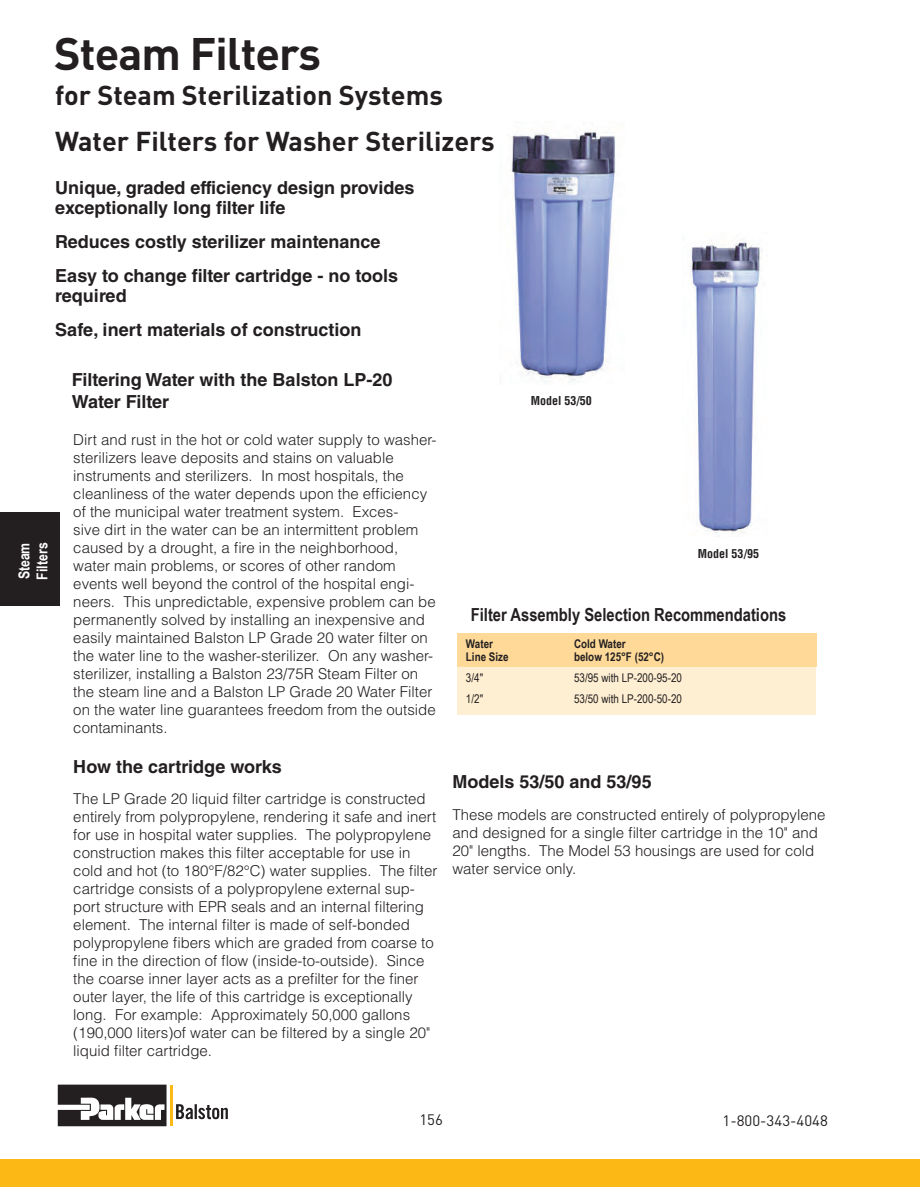
<style>
.page{position:relative;width:920px;height:1187px;background:#fff}
.page>*{position:absolute;margin:0;border:0;box-sizing:border-box;transform-origin:0 0}
.t1{font:700 45px "DINOT";letter-spacing:-.02em;color:#231f20}
.t2{font:700 27px/46.8px "DINOT";color:#231f20}
.t3{font:700 18px/33.8px "Helvetica LT Std";color:#231f20}
.t4{font:700 18px "Arial Narrow";color:#231f20}
.t5{font:300 15px/18px "Helvetica";color:#231f20}
.t6{font:15px "DINOT";color:#231f20}
.t7{font:700 15px/18px "Arial Narrow";color:#fff}
.t8{font:12px "Arial Narrow";color:#231f20}
.t9{font:700 12px "Arial Narrow";color:#231f20}
.t10{font:700 condensed 12px "Helvetica LT Std";color:#231f20}
</style>
<div class="page">
<div style="left:0;top:513px;width:60px;height:93px;background:#231f20"></div>
<svg style="left:176px;top:1104px;width:52px;height:15px"></svg>
<svg style="left:58px;top:1085px;width:108px;height:41px"></svg>
<hr style="left:170px;top:1085px;width:2px;height:41px;background:#fcb814">
<div style="left:0;top:1159px;width:919px;height:28px;background:#fcb814"></div>
<div style="left:457px;top:640px;width:358px;height:75px;background:#feefd2"></div>
<div style="left:457px;top:633px;width:358px;height:34px;background:#fed998"></div>
<img style="left:511px;top:131px;width:105px;height:251px">
<img style="left:690px;top:239px;width:73px;height:294px">
<h1 class="t1" style="left:54px;top:23px;width:268px">Steam Filters</h1>
<h2 class="t2" style="left:55px;top:70px;width:441px">for Steam Sterilization Systems<br>Water Filters for Washer Sterilizers</h2>
<p class="t3" style="left:55px;top:177px;width:360px;line-height:20.2px">Unique, graded efficiency design provides exceptionally long filter life</p>
<p class="t3" style="left:55px;top:225px;width:344px">Reduces costly sterilizer maintenance<br>Easy to change filter cartridge - no tools</p>
<p class="t3" style="left:55px;top:279px;width:307px">required<br>Safe, inert materials of construction</p>
<p class="t7" style="left:14px;top:580px;width:38px;rotate:-90deg">Steam<br>Filters</p>
<p class="t3" style="left:72px;top:369px;width:322px;line-height:21.6px">Filtering Water with the Balston LP-20<br>Water Filter</p>
<p class="t5" style="left:73px;top:431px;width:364px">Dirt and rust in the hot or cold water supply to washer&shy;sterilizers leave deposits and stains on valuable instruments and sterilizers. In most hospitals, the cleanliness of the water depends upon the efficiency of the municipal water treatment system. Exces-<br>sive dirt in the water can be an intermittent problem caused by a drought, a fire in the neighborhood, water main problems, or scores of other random events well beyond the control of the hospital engi&shy;neers. This unpredictable, expensive problem can be permanently solved by installing an inexpensive and easily maintained Balston LP Grade 20 water filter on the water line to the washer-sterilizer. On any washer&shy;sterilizer, installing a Balston 23/75R Steam Filter on the steam line and a Balston LP Grade 20 Water Filter on the water line guarantees freedom from the outside contaminants.</p>
<p class="t3" style="left:73px;top:749px;width:210px">How the cartridge works</p>
<p class="t5" style="left:73px;top:790px;width:365px">The LP Grade 20 liquid filter cartridge is constructed entirely from polypropylene, rendering it safe and inert for use in hospital water supplies. The polypropylene construction makes this filter acceptable for use in cold and hot (to 180°F/82°C) water supplies. The filter cartridge consists of a polypropylene external sup&shy;port structure with EPR seals and an internal filtering element. The internal filter is made of self-bonded polypropylene fibers which are graded from coarse to fine in the direction of flow (inside-to-outside). Since the coarse inner layer acts as a prefilter for the finer outer layer, the life of this cartridge is exceptionally long. For example: Approximately 50,000 gallons (190,000 liters)of water can be filtered by a single 20" liquid filter cartridge.</p>
<p class="t10" style="left:530px;top:393px;width:63px">Model 53/50</p>
<p class="t10" style="left:697px;top:547px;width:63px">Model 53/95</p>
<p class="t4" style="left:470px;top:601px;width:317px">Filter Assembly Selection Recommendations</p>
<p class="t9" style="left:465px;top:634px;width:28px">Water</p>
<p class="t9" style="left:573px;top:634px;width:53px">Cold Water</p>
<p class="t9" style="left:465px;top:648px;width:44px">Line Size</p>
<p class="t9" style="left:573px;top:648px;width:91px">below 125°F (52°C)</p>
<p class="t8" style="left:465px;top:669px;width:19px">3/4"</p>
<p class="t8" style="left:573px;top:669px;width:109px">53/95 with LP-200-95-20</p>
<p class="t8" style="left:465px;top:690px;width:19px">1/2"</p>
<p class="t8" style="left:573px;top:690px;width:109px">53/50 with LP-200-50-20</p>
<p class="t3" style="left:452px;top:765px;width:201px">Models 53/50 and 53/95</p>
<p class="t5" style="left:452px;top:805px;width:374px">These models are constructed entirely of polypropylene and designed for a single filter cartridge in the 10" and 20" lengths. The Model 53 housings are used for cold water service only.</p>
<p class="t6" style="left:419px;top:1109px;width:25px">156</p>
<p class="t6" style="left:722px;top:1110px;width:107px">1-800-343-4048</p>
</div>
